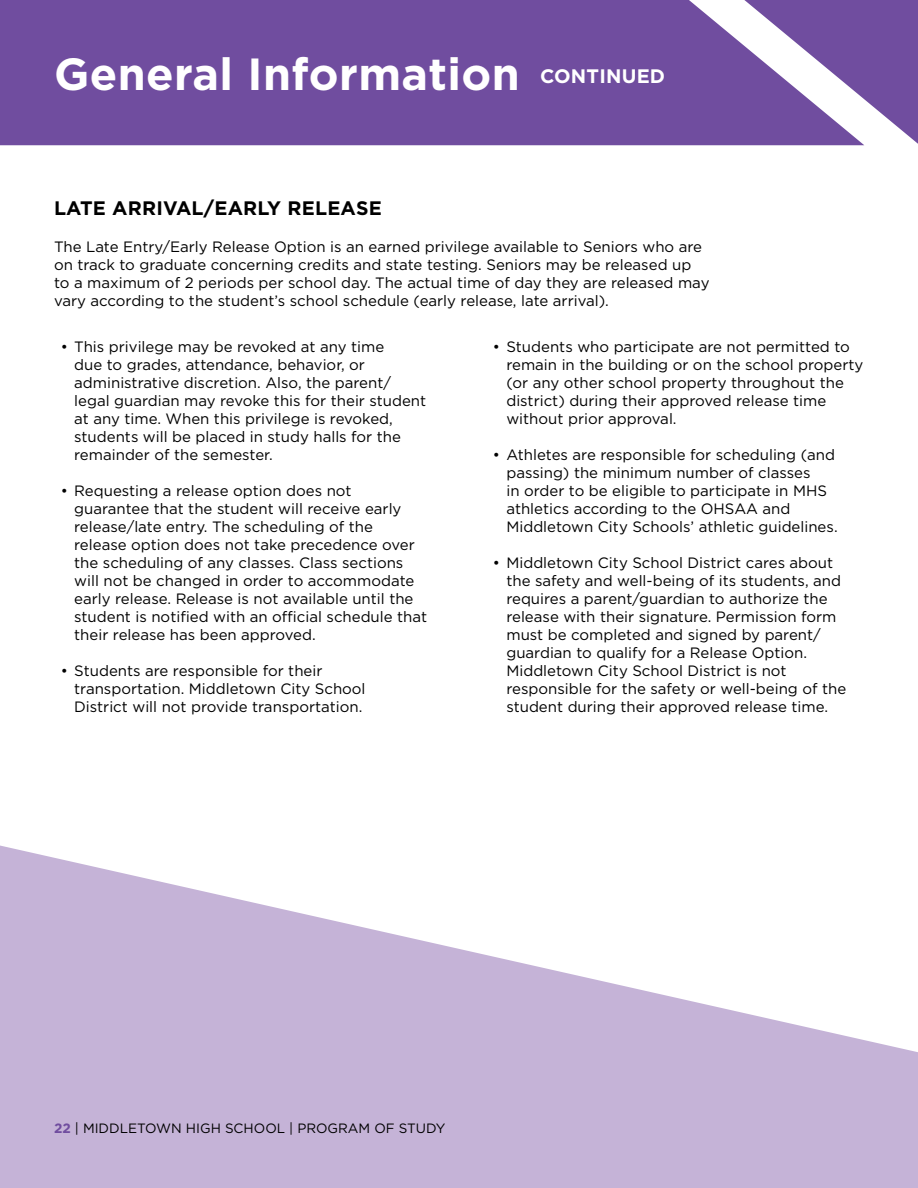
<style>
.page{position:relative;width:918px;height:1188px;background:#fff}
.page>*{position:absolute;margin:0;border:0;box-sizing:border-box;transform-origin:0 0}
.t1{font:700 45px "Gotham";letter-spacing:.01em;color:#fff}
.t2{font:700 19.5px "Gotham";letter-spacing:.01em;color:#000}
.t3{font:700 19.5px "Gotham";letter-spacing:.01em;color:#fff}
.t4{font:15px/18px "Gotham";color:#000}
.t5{font:13.5px "Gotham";color:#000}
.s1{font-weight:700;color:#704d9f}
</style>
<div class="page">
<div style="left:0;top:0;width:864px;height:145px;background:#704d9f"></div>
<svg style="left:744px;top:0;width:174px;height:144px"></svg>
<svg style="left:0;top:846px;width:918px;height:342px;fill:#c5b3d7"></svg>
<h1 class="t1" style="left:54px;top:44px;width:467px">General Information</h1>
<h2 class="t3" style="left:540px;top:63px;width:127px">CONTINUED</h2>
<h2 class="t2" style="left:54px;top:195px;width:329px">LATE ARRIVAL/EARLY RELEASE</h2>
<p class="t4" style="left:54px;top:238px;width:657px">The Late Entry/Early Release Option is an earned privilege available to Seniors who are on track to graduate concerning credits and state testing. Seniors may be released up to a maximum of 2 periods per school day. The actual time of day they are released may vary according to the student’s school schedule (early release, late arrival).</p>
<p class="t4" style="left:74px;top:338px;width:354px;text-indent:-14px">• This privilege may be revoked at any time<br>due to grades, attendance, behavior, or administrative discretion. Also, the parent/ legal guardian may revoke this for their student at any time. When this privilege is revoked, students will be placed in study halls for the remainder of the semester.</p>
<p class="t4" style="left:74px;top:482px;width:354px;text-indent:-14px">• Requesting a release option does not guarantee that the student will receive early release/late entry. The scheduling of the release option does not take precedence over the scheduling of any classes. Class sections will not be changed in order to accommodate early release. Release is not available until the student is notified with an official schedule that their release has been approved.</p>
<p class="t4" style="left:74px;top:662px;width:293px;text-indent:-14px">• Students are responsible for their transportation. Middletown City School<br>District will not provide transportation.</p>
<p class="t4" style="left:506px;top:338px;width:359px;text-indent:-14px">• Students who participate are not permitted to remain in the building or on the school property (or any other school property throughout the district) during their approved release time without prior approval.</p>
<p class="t4" style="left:506px;top:446px;width:333px;text-indent:-14px">• Athletes are responsible for scheduling (and passing) the minimum number of classes<br>in order to be eligible to participate in MHS athletics according to the OHSAA and Middletown City Schools’ athletic guidelines.</p>
<p class="t4" style="left:506px;top:554px;width:341px;text-indent:-14px">• Middletown City School District cares about the safety and well-being of its students, and requires a parent/guardian to authorize the release with their signature. Permission form must be completed and signed by parent/ guardian to qualify for a Release Option.<br>Middletown City School District is not responsible for the safety or well-being of the student during their approved release time.</p>
<p class="t5" style="left:54px;top:1119px;width:393px"><span class="s1">22</span> | MIDDLETOWN HIGH SCHOOL | PROGRAM OF STUDY</p>
</div>
